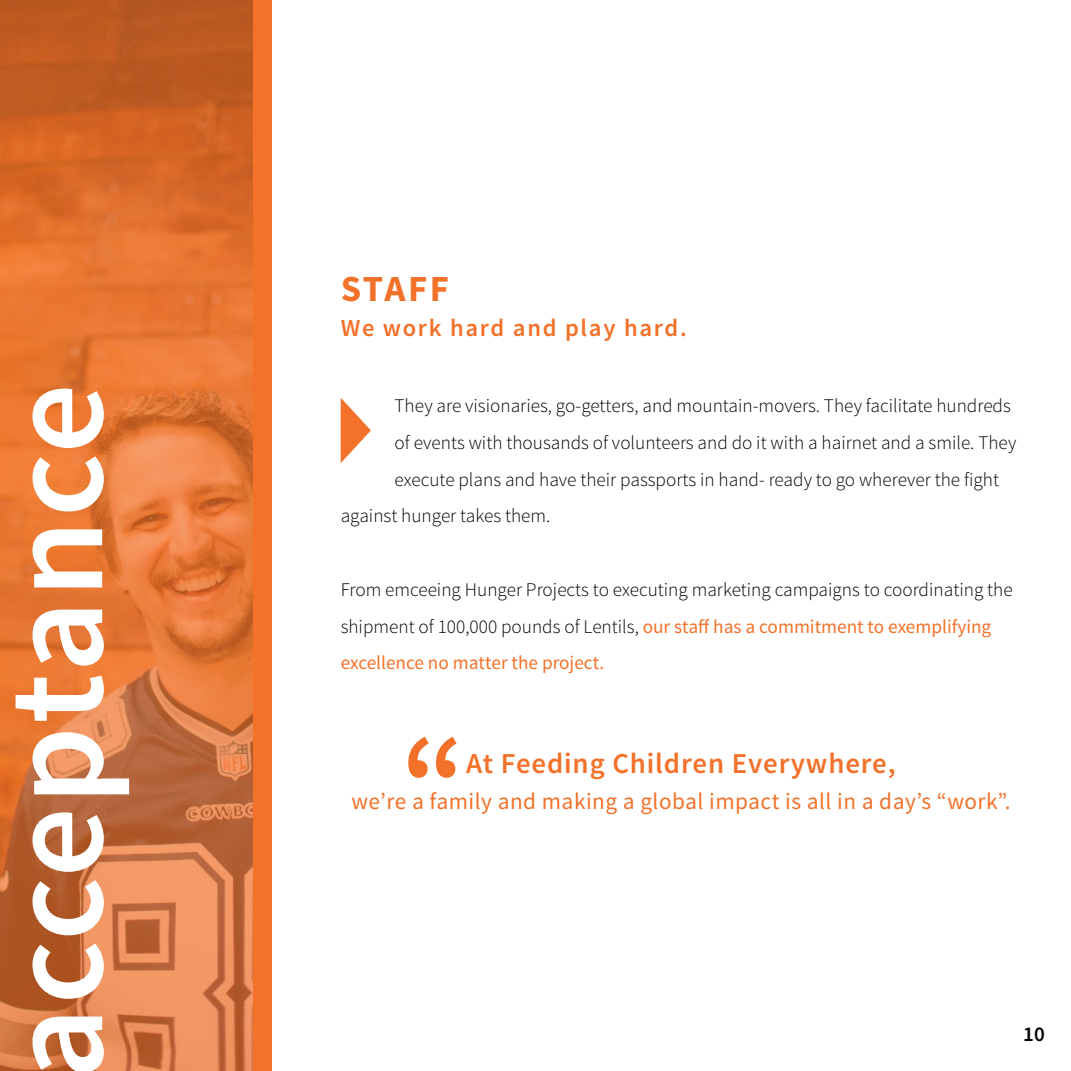
<style>
.page{position:relative;width:1071px;height:1071px;background:#fff}
.page>*{position:absolute;margin:0;border:0;box-sizing:border-box;transform-origin:0 0}
.t1{font:600 138.6px "Source Sans Pro";letter-spacing:.02em;color:#fff}
.t2{font:600 134.05px "Source Sans Pro";color:#f37129}
.t3{font:700 36.75px "Source Sans Pro";letter-spacing:.06em;color:#f37129}
.t4{font:600 28.88px "Source Sans Pro";letter-spacing:.03em;color:#f37129}
.t5{font:600 24.5px "Source Sans Pro";letter-spacing:.07em;color:#f37129}
.t6{font:23.28px "Source Sans Pro";letter-spacing:.02em;color:#f37129}
.t7{font:600 21px "Source Sans Pro";color:#000}
.t8{font:300 19.25px/36.8px "Source Sans Pro";color:#000}
.s1{font-weight:400;color:#f37129}
</style>
<div class="page">
<svg style="left:341px;top:398px;width:30px;height:65px"></svg>
<svg style="left:0;top:0;width:253px;height:1071px;background:#d87237"></svg>
<div style="left:253px;top:0;width:19px;height:1071px;background:#f37129"></div>
<h1 class="t1" style="left:-31px;top:1080px;width:698px;rotate:-90deg">acceptance</h1>
<h3 class="t3" style="left:341px;top:265px;width:110px">STAFF</h3>
<p class="t5" style="left:341px;top:312px;width:348px">We work hard and play hard.</p>
<p class="t8" style="left:395px;top:387px;width:618px">They are visionaries, go-getters, and mountain-movers. They facilitate hundreds</p>
<p class="t8" style="left:395px;top:424px;width:623px">of events with thousands of volunteers and do it with a hairnet and a smile. They</p>
<p class="t8" style="left:395px;top:461px;width:606px">execute plans and have their passports in hand- ready to go wherever the fight</p>
<p class="t8" style="left:341px;top:498px;width:211px">against hunger takes them.</p>
<p class="t8" style="left:341px;top:571px;width:673px">From emceeing Hunger Projects to executing marketing campaigns to coordinating the shipment of 100,000 pounds of Lentils, <span class="s1">our staff has a commitment to exemplifying excellence no matter the project.</span></p>
<h2 class="t2" style="left:401px;top:700px;width:66px">“</h2>
<h3 class="t4" style="left:466px;top:745px;width:431px">At Feeding Children Everywhere,</h3>
<p class="t6" style="left:351px;top:787px;width:661px">we’re a family and making a global impact is all in a day’s “work”.</p>
<p class="t7" style="left:1023px;top:1021px;width:23px">10</p>
</div>
